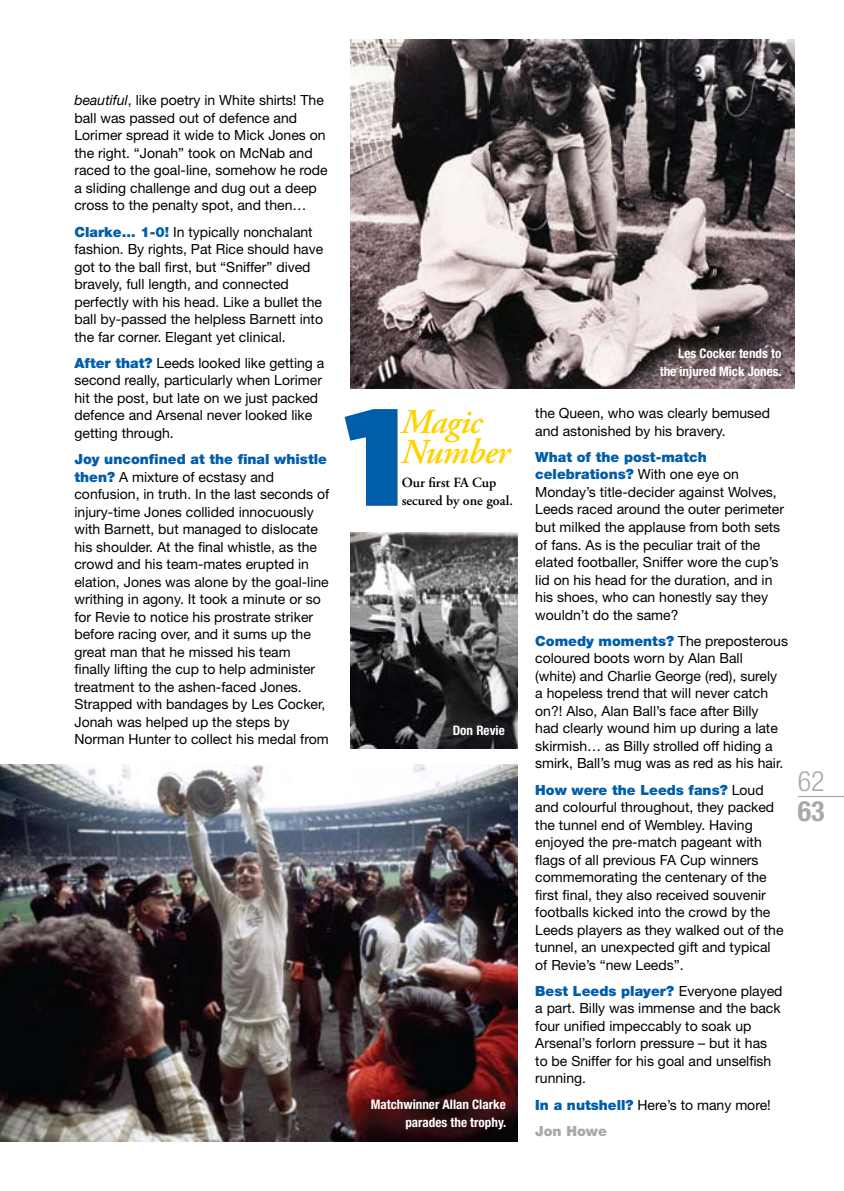
<style>
.page{position:relative;width:844px;height:1191px;background:#fff}
.page>*{position:absolute;margin:0;border:0;box-sizing:border-box;transform-origin:0 0}
.t1{font:137.03px "Gotham Ultra";color:#005daa}
.t2{font:italic 600 35px/29.8px "Adobe Garamond Pro";letter-spacing:-.02em;color:#ffd200}
.t3{font:300 condensed 28px "Helvetica Neue";color:#a7a9ac}
.t4{font:700 condensed 28px "Helvetica Neue";color:#a7a9ac}
.t5{font:14px/17.5px "Helvetica Neue";color:#000}
.t6{font:600 14px "Adobe Garamond Pro";color:#000}
.t7{font:700 condensed 13.12px/17.5px "Helvetica Neue";color:#fff;text-align:right}
.s1{font-style:italic}
.s2{font-weight:900;color:#005daa}
.s3{font-weight:900;color:#a7a9ac}
</style>
<div class="page">
<hr style="left:797px;top:796px;width:46px;height:1px;background:#a7a9ac">
<img style="left:351px;top:40px;width:443px;height:348px">
<img style="left:0;top:764px;width:517px;height:377px">
<img style="left:351px;top:532px;width:166px;height:216px">
<p class="t5" style="left:74px;top:91px;width:255px"><span class="s1">beautiful</span>, like poetry in White shirts! The ball was passed out of defence and Lorimer spread it wide to Mick Jones on the right. “Jonah” took on McNab and raced to the goal-line, somehow he rode a sliding challenge and dug out a deep cross to the penalty spot, and then…</p>
<p class="t5" style="left:74px;top:223px;width:250px"><span class="s2">Clarke… 1-0!</span> In typically nonchalant fashion. By rights, Pat Rice should have got to the ball first, but “Sniffer” dived bravely, full length, and connected perfectly with his head. Like a bullet the ball by-passed the helpless Barnett into the far corner. Elegant yet clinical.</p>
<p class="t5" style="left:74px;top:354px;width:251px"><span class="s2">After that?</span> Leeds looked like getting a second really, particularly when Lorimer hit the post, but late on we just packed defence and Arsenal never looked like getting through.</p>
<p class="t5" style="left:74px;top:450px;width:256px"><span class="s2">Joy unconfined at the final whistle then?</span> A mixture of ecstasy and confusion, in truth. In the last seconds of injury-time Jones collided innocuously with Barnett, but managed to dislocate his shoulder. At the final whistle, as the crowd and his team-mates erupted in elation, Jones was alone by the goal-line writhing in agony. It took a minute or so for Revie to notice his prostrate striker before racing over, and it sums up the great man that he missed his team finally lifting the cup to help administer treatment to the ashen-faced Jones.<br>Strapped with bandages by Les Cocker, Jonah was helped up the steps by Norman Hunter to collect his medal from</p>
<h1 class="t1" style="left:345px;top:378px;width:59px">1</h1>
<h2 class="t2" style="left:401px;top:409px;width:110px">Magic<br>Number</h2>
<p class="t6" style="left:401px;top:474px;width:96px">Our first FA Cup</p>
<p class="t6" style="left:401px;top:492px;width:113px">secured by one goal.</p>
<p class="t7" style="left:452px;top:721px;width:53px">Don Revie</p>
<p class="t7" style="left:371px;top:1095px;width:137px">Matchwinner Allan Clarke parades the trophy.</p>
<p class="t7" style="left:659px;top:344px;width:123px">Les Cocker tends to the injured Mick Jones.</p>
<p class="t5" style="left:535px;top:404px;width:236px">the Queen, who was clearly bemused and astonished by his bravery.</p>
<p class="t5" style="left:535px;top:448px;width:250px"><span class="s2">What of the post-match celebrations?</span> With one eye on Monday’s title-decider against Wolves, Leeds raced around the outer perimeter but milked the applause from both sets of fans. As is the peculiar trait of the elated footballer, Sniffer wore the cup’s lid on his head for the duration, and in his shoes, who can honestly say they wouldn’t do the same?</p>
<p class="t5" style="left:535px;top:632px;width:254px"><span class="s2">Comedy moments?</span> The preposterous coloured boots worn by Alan Ball<br>(white) and Charlie George (red), surely a hopeless trend that will never catch on?! Also, Alan Ball’s face after Billy<br>had clearly wound him up during a late skirmish… as Billy strolled off hiding a smirk, Ball’s mug was as red as his hair.</p>
<p class="t5" style="left:535px;top:780px;width:250px"><span class="s2">How were the Leeds fans?</span> Loud and colourful throughout, they packed the tunnel end of Wembley. Having enjoyed the pre-match pageant with flags of all previous FA Cup winners commemorating the centenary of the first final, they also received souvenir footballs kicked into the crowd by the Leeds players as they walked out of the tunnel, an unexpected gift and typical of Revie’s “new Leeds”.</p>
<p class="t5" style="left:535px;top:982px;width:249px"><span class="s2">Best Leeds player?</span> Everyone played a part. Billy was immense and the back four unified impeccably to soak up<br>Arsenal’s forlorn pressure – but it has to be Sniffer for his goal and unselfish running.</p>
<p class="t5" style="left:535px;top:1091px;width:237px;line-height:26.2px"><span class="s2">In a nutshell?</span> Here’s to many more!<br><span class="s3">Jon Howe</span></p>
<h3 class="t3" style="left:797px;top:765px;width:28px">62</h3>
<h3 class="t4" style="left:797px;top:794px;width:28px">63</h3>
</div>
